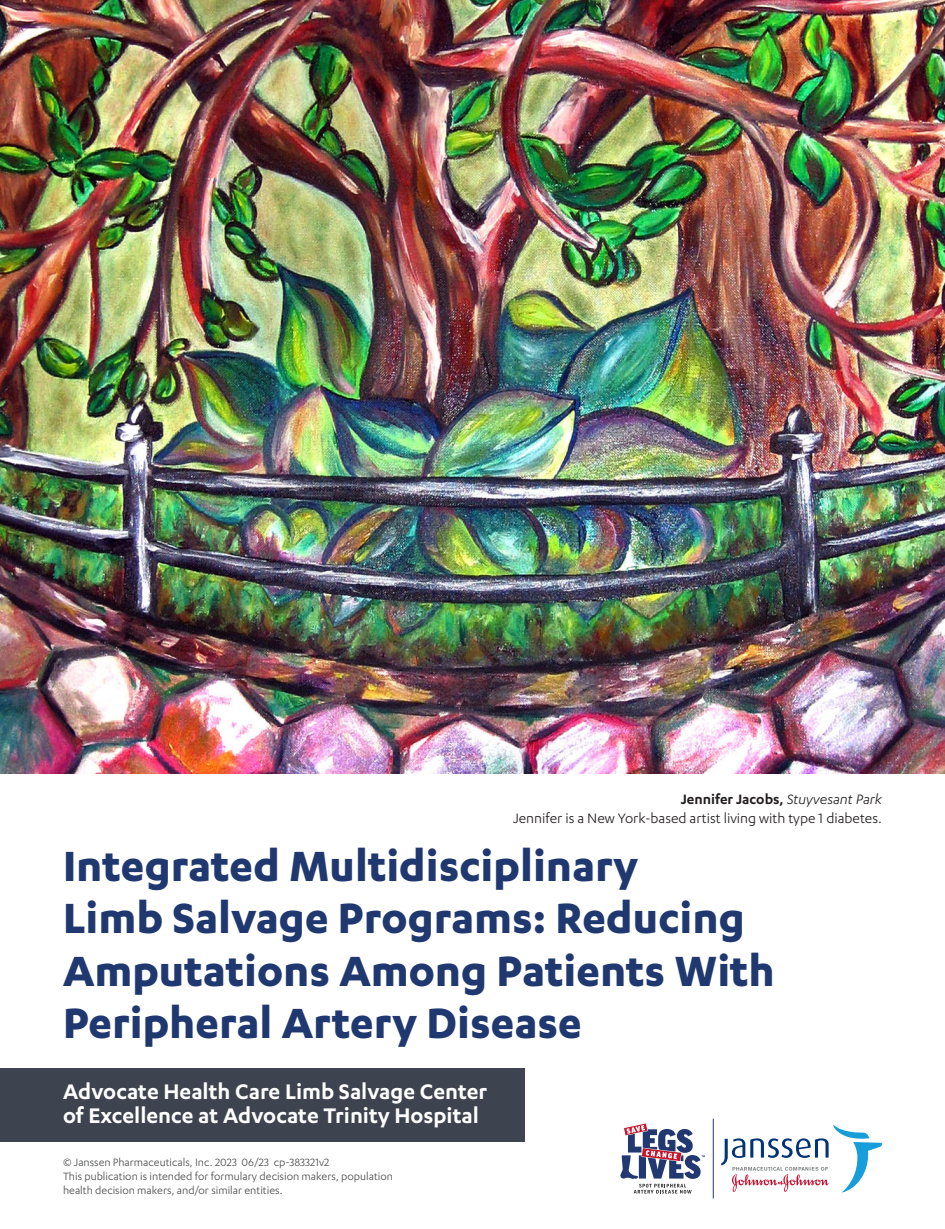
<style>
.page{position:relative;width:945px;height:1229px;background:#fff}
.page>*{position:absolute;margin:0;border:0;box-sizing:border-box;transform-origin:0 0}
.Headline{font:700 49px/52.5px "Karbon";color:#203870}
.t1{font:600 24.5px/24.5px "Karbon";color:#fff}
.t2{font:15.75px "Karbon";color:#231f20}
.t3{font:600 15.75px "Karbon";color:#231f20}
.t4{font:12.25px/14px "Karbon";color:#4b4c4d}
.s1{font-weight:400;font-style:italic}
</style>
<div class="page">
<img style="left:0;top:0;width:945px;height:774px">
<svg style="left:721px;top:1124px;width:161px;height:68px"></svg>
<svg style="left:620px;top:1123px;width:85px;height:70px"></svg>
<hr style="left:713px;top:1118px;width:1px;height:80px;background:#213870">
<div style="left:0;top:1068px;width:524px;height:73px;background:#3e444f"></div>
<p class="t3" style="left:681px;top:790px;width:203px">Jennifer Jacobs, <span class="s1">Stuyvesant Park</span></p>
<p class="t2" style="left:513px;top:809px;width:370px">Jennifer is a New York-based artist living with type 1 diabetes.</p>
<p class="Headline" style="left:63px;top:837px;width:713px">Integrated Multidisciplinary<br>Limb Salvage Programs: Reducing<br>Amputations Among Patients With<br>Peripheral Artery Disease</p>
<p class="t1" style="left:63px;top:1078px;width:426px">Advocate Health Care Limb Salvage Center of Excellence at Advocate Trinity Hospital</p>
<p class="t4" style="left:63px;top:1154px;width:268px">© Janssen Pharmaceuticals, Inc. 2023 06/23 cp-383321v2</p>
<p class="t4" style="left:63px;top:1169px;width:332px">This publication is intended for formulary decision makers, population health decision makers, and/or similar entities.</p>
</div>
